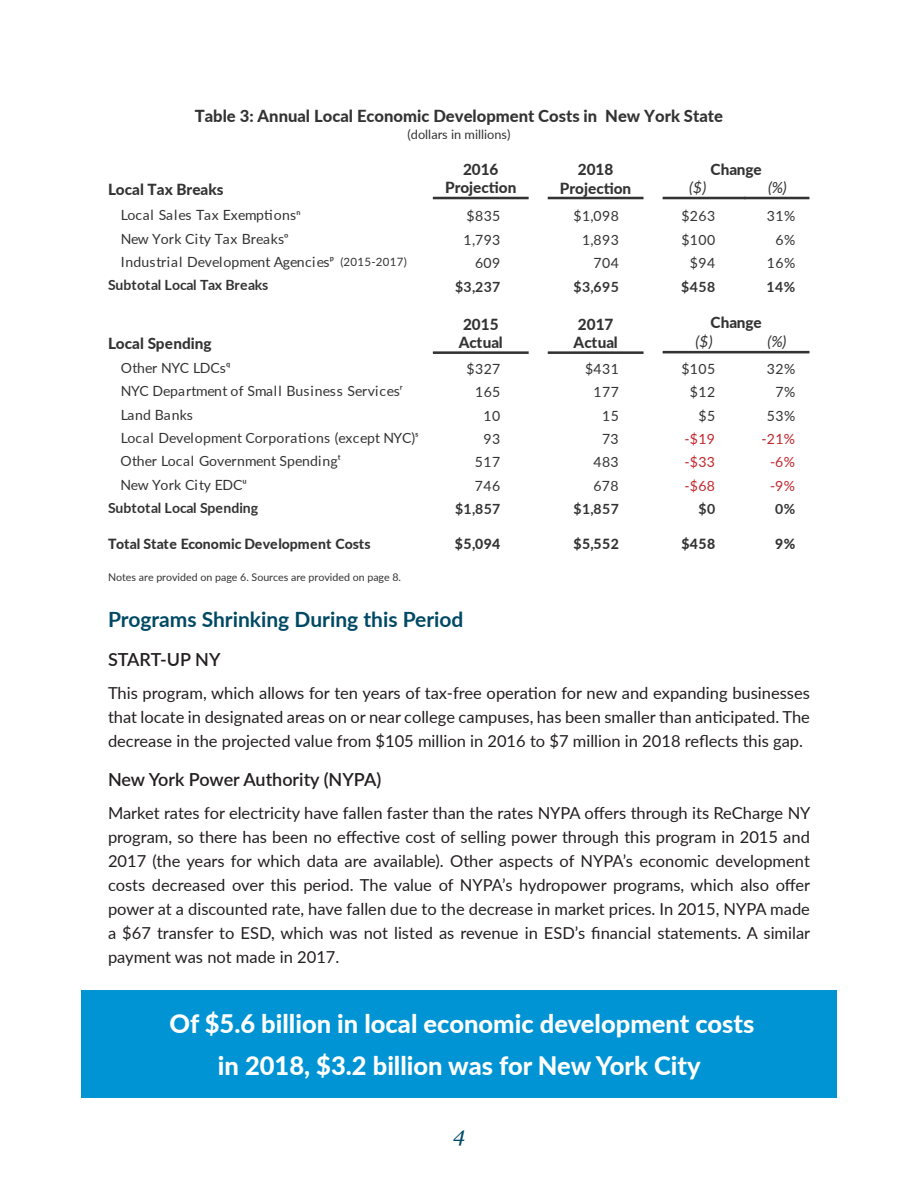
<style>
.page{position:relative;width:918px;height:1188px;background:#fff}
.page>*{position:absolute;margin:0;border:0;box-sizing:border-box;transform-origin:0 0}
.t1{font:800 25.5px/42px "Lato";color:#fff;text-align:center}
.Heading_2{font:700 21px "Lato";color:#004964}
.t2{font:italic 21px "Georgia";color:#004b66}
.Heading_3{font:600 18px "Lato";color:#231f20}
.t3{font:800 16.65px "Lato";color:#333}
.t4{font:16.5px/24px "Lato";color:#231f20;text-align:justify}
.t5{font:800 15.3px/18.5px "Lato";color:#333}
.t6{font:italic 15.3px "Lato";color:#333}
.t7{font:14.1px "Lato";letter-spacing:.015em;color:#333}
.t8{font:700 14.1px "Lato";color:#333}
.t9{font:800 14.1px "Lato";color:#333}
.t10{font:14.1px "Lato";letter-spacing:.03em;color:#c1272d}
.t11{font:14.1px "Lato";letter-spacing:-.015em;color:#333}
.t12{font:12.75px "Lato";color:#333}
.t13{font:10.65px "Lato";color:#333}
.s1{font-size:11.55px}
</style>
<div class="page">
<div style="left:81px;top:990px;width:756px;height:108px;background:#0094d4"></div>
<hr style="left:433px;top:351px;width:96px;height:3px;background:#333">
<hr style="left:548px;top:351px;width:96px;height:3px;background:#333">
<hr style="left:663px;top:351px;width:146px;height:2px;background:#333">
<hr style="left:433px;top:197px;width:96px;height:2px;background:#333">
<hr style="left:548px;top:197px;width:96px;height:2px;background:#333">
<hr style="left:663px;top:197px;width:83px;height:2px;background:#333">
<hr style="left:744px;top:197px;width:65px;height:2px;background:#333">
<p class="t3" style="left:195px;top:104px;width:530px">Table 3: Annual Local Economic Development Costs in New York State</p>
<p class="t12" style="left:408px;top:125px;width:104px">(dollars in millions)</p>
<p class="t5" style="left:463px;top:159px;width:37px">2016</p>
<p class="t5" style="left:710px;top:160px;width:53px">Change</p>
<p class="t5" style="left:445px;top:177px;width:73px">Projection</p>
<p class="t5" style="left:578px;top:160px;width:37px">2018</p>
<p class="t5" style="left:108px;top:179px;width:117px">Local Tax Breaks</p>
<p class="t5" style="left:560px;top:178px;width:73px">Projection</p>
<p class="t6" style="left:689px;top:177px;width:19px">($)</p>
<p class="t6" style="left:768px;top:177px;width:20px">(%)</p>
<p class="t7" style="left:121px;top:205px;width:182px">Local Sales Tax Exemptionsn</p>
<p class="t7" style="left:467px;top:206px;width:35px">$835</p>
<p class="t7" style="left:573px;top:206px;width:47px">$1,098</p>
<p class="t7" style="left:681px;top:206px;width:35px">$263</p>
<p class="t7" style="left:767px;top:206px;width:30px">31%</p>
<p class="t7" style="left:121px;top:228px;width:169px">New York City Tax Breakso</p>
<p class="t7" style="left:464px;top:230px;width:38px">1,793</p>
<p class="t7" style="left:582px;top:230px;width:38px">1,893</p>
<p class="t7" style="left:681px;top:230px;width:35px">$100</p>
<p class="t7" style="left:775px;top:230px;width:21px">6%</p>
<p class="t8" style="left:108px;top:275px;width:162px">Subtotal Local Tax Breaks</p>
<p class="t8" style="left:455px;top:276px;width:47px">$3,237</p>
<p class="t8" style="left:573px;top:276px;width:47px">$3,695</p>
<p class="t8" style="left:681px;top:276px;width:35px">$458</p>
<p class="t8" style="left:767px;top:276px;width:30px">14%</p>
<p class="t7" style="left:121px;top:252px;width:288px">Industrial Development Agenciesp <span class="s1">(2015-2017)</span></p>
<p class="t7" style="left:475px;top:253px;width:27px">609</p>
<p class="t7" style="left:594px;top:253px;width:27px">704</p>
<p class="t7" style="left:690px;top:253px;width:27px">$94</p>
<p class="t7" style="left:767px;top:253px;width:30px">16%</p>
<p class="t5" style="left:108px;top:333px;width:105px">Local Spending</p>
<p class="t5" style="left:459px;top:314px;width:46px">2015<br>Actual</p>
<p class="t5" style="left:574px;top:314px;width:46px">2017<br>Actual</p>
<p class="t5" style="left:710px;top:312px;width:53px">Change</p>
<p class="t6" style="left:696px;top:330px;width:19px">($)</p>
<p class="t6" style="left:768px;top:330px;width:20px">(%)</p>
<p class="t11" style="left:121px;top:358px;width:111px">Other NYC LDCsq</p>
<p class="t7" style="left:467px;top:359px;width:35px">$327</p>
<p class="t7" style="left:585px;top:359px;width:35px">$431</p>
<p class="t7" style="left:681px;top:359px;width:35px">$105</p>
<p class="t7" style="left:767px;top:359px;width:30px">32%</p>
<p class="t7" style="left:121px;top:381px;width:283px">NYC Department of Small Business Servicesr</p>
<p class="t7" style="left:475px;top:382px;width:27px">165</p>
<p class="t7" style="left:594px;top:382px;width:27px">177</p>
<p class="t7" style="left:690px;top:382px;width:27px">$12</p>
<p class="t7" style="left:775px;top:382px;width:21px">7%</p>
<p class="t7" style="left:121px;top:404px;width:74px">Land Banks</p>
<p class="t7" style="left:484px;top:405px;width:18px">10</p>
<p class="t7" style="left:602px;top:405px;width:18px">15</p>
<p class="t7" style="left:698px;top:405px;width:18px">$5</p>
<p class="t7" style="left:767px;top:405px;width:30px">53%</p>
<p class="t7" style="left:121px;top:428px;width:299px">Local Development Corporations (except NYC)s</p>
<p class="t7" style="left:484px;top:429px;width:18px">93</p>
<p class="t7" style="left:602px;top:429px;width:18px">73</p>
<p class="t10" style="left:685px;top:429px;width:32px">-$19</p>
<p class="t10" style="left:762px;top:429px;width:35px">-21%</p>
<p class="t7" style="left:121px;top:451px;width:222px">Other Local Government Spendingt</p>
<p class="t7" style="left:475px;top:452px;width:27px">517</p>
<p class="t7" style="left:593px;top:452px;width:27px">483</p>
<p class="t10" style="left:685px;top:452px;width:32px">-$33</p>
<p class="t10" style="left:770px;top:452px;width:27px">-6%</p>
<p class="t7" style="left:121px;top:474px;width:128px">New York City EDCu</p>
<p class="t7" style="left:475px;top:476px;width:27px">746</p>
<p class="t7" style="left:593px;top:476px;width:27px">678</p>
<p class="t10" style="left:685px;top:476px;width:32px">-$68</p>
<p class="t10" style="left:770px;top:476px;width:27px">-9%</p>
<p class="t8" style="left:108px;top:498px;width:152px">Subtotal Local Spending</p>
<p class="t8" style="left:455px;top:499px;width:47px">$1,857</p>
<p class="t8" style="left:573px;top:499px;width:47px">$1,857</p>
<p class="t8" style="left:698px;top:499px;width:18px">$0</p>
<p class="t8" style="left:775px;top:499px;width:22px">0%</p>
<p class="t9" style="left:108px;top:534px;width:264px">Total State Economic Development Costs</p>
<p class="t9" style="left:455px;top:534px;width:47px">$5,094</p>
<p class="t9" style="left:573px;top:534px;width:47px">$5,552</p>
<p class="t9" style="left:681px;top:534px;width:35px">$458</p>
<p class="t9" style="left:775px;top:534px;width:22px">9%</p>
<p class="t13" style="left:108px;top:569px;width:295px">Notes are provided on page 6. Sources are provided on page 8.</p>
<p class="Heading_2" style="left:108px;top:604px;width:357px">Programs Shrinking During this Period</p>
<p class="Heading_3" style="left:108px;top:647px;width:114px">START-UP NY</p>
<p class="t4" style="left:108px;top:681px;width:703px">This program, which allows for ten years of tax-free operation for new and expanding businesses that locate in designated areas on or near college campuses, has been smaller than anticipated. The decrease in the projected value from $105 million in 2016 to $7 million in 2018 reflects this gap.</p>
<p class="Heading_3" style="left:108px;top:767px;width:275px">New York Power Authority (NYPA)</p>
<p class="t4" style="left:108px;top:801px;width:704px">Market rates for electricity have fallen faster than the rates NYPA offers through its ReCharge NY program, so there has been no effective cost of selling power through this program in 2015 and 2017 (the years for which data are available). Other aspects of NYPA’s economic development costs decreased over this period. The value of NYPA’s hydropower programs, which also offer power at a discounted rate, have fallen due to the decrease in market prices. In 2015, NYPA made a $67 transfer to ESD, which was not listed as revenue in ESD’s financial statements. A similar payment was not made in 2017.</p>
<p class="t1" style="left:170px;top:1002px;width:586px">Of $5.6 billion in local economic development costs in 2018, $3.2 billion was for New York City</p>
<p class="t2" style="left:453px;top:1121px;width:13px">4</p>
</div>
